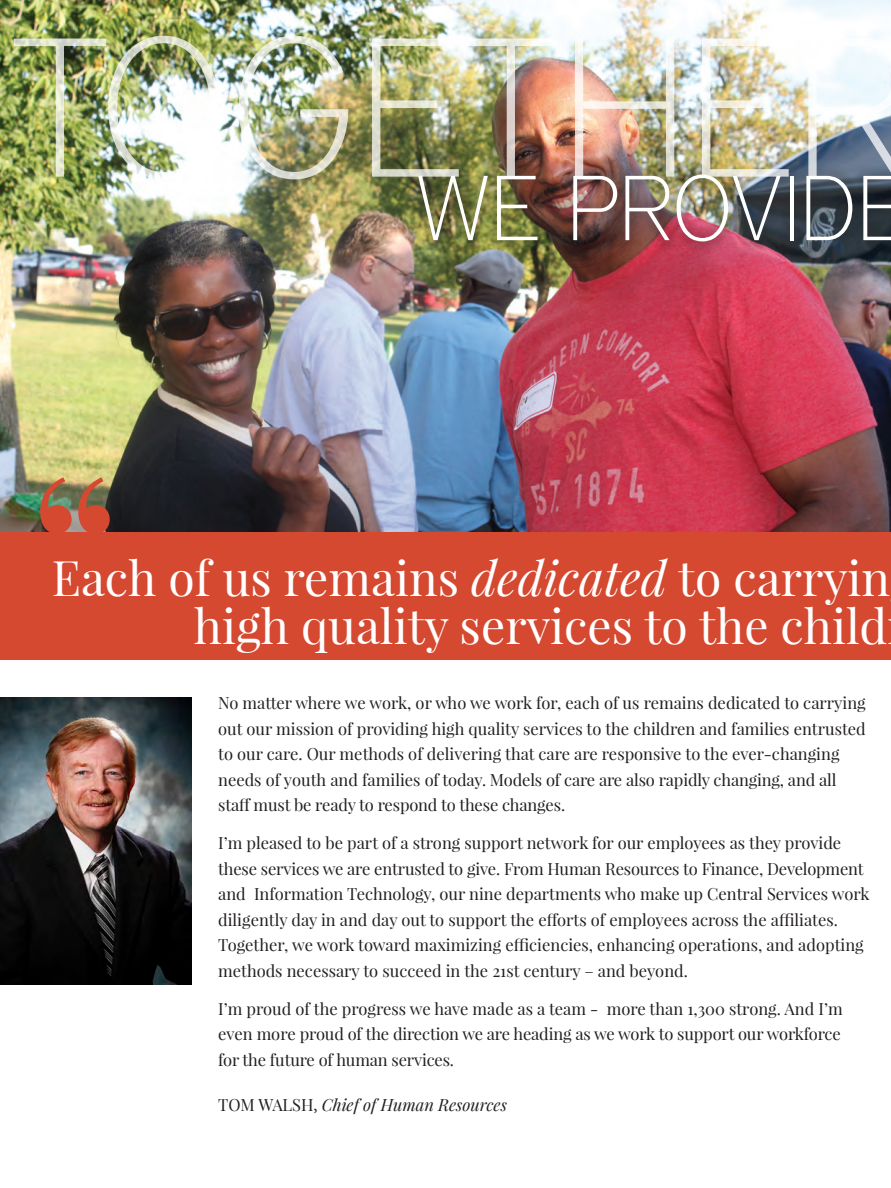
<style>
.page{position:relative;width:891px;height:1188px;background:#fff}
.page>*{position:absolute;margin:0;border:0;box-sizing:border-box;transform-origin:0 0}
.t1{font:100 196.5px "District";color:#fff}
.t2{font:100 91.5px "District";color:#fff}
.t3{font:48px/48px "Playfair Display";color:#fff;text-align:right}
.t4{font:16.5px/25.5px "Playfair Display";color:#231f20}
.t5{font:italic 16.5px "Playfair Display";color:#231f20}
.s1{font-style:italic}
.s2{font-style:normal}
.s3{font-family:"Minion Pro";font-style:normal;font-size:18px}
</style>
<div class="page">
<img style="left:0;top:0;width:891px;height:533px">
<div style="left:406px;top:162px;width:485px;height:92px;background:#231f20;opacity:.17"></div>
<img style="left:0;top:698px;width:192px;height:287px">
<div style="left:0;top:533px;width:891px;height:127px;background:#d64931"></div>
<svg style="left:40px;top:477px;width:70px;height:56px;background:#a9684b"></svg>
<h1 class="t1" style="left:10px;top:-6px;width:900px">TOGETHER</h1>
<p class="t2" style="left:415px;top:155px;width:493px">WE PROVIDE</p>
<p class="t3" style="left:52px;top:554px;width:840px">Each of us remains <span class="s1">dedicated</span> to carryin high quality services to the child</p>
<p class="t4" style="left:218px;top:690px;width:649px">No matter where we work, or who we work for, each of us remains dedicated to carrying out our mission of providing high quality services to the children and families entrusted to our care. Our methods of delivering that care are responsive to the ever-changing needs of youth and families of today. Models of care are also rapidly changing, and all staff must be ready to respond to these changes.</p>
<p class="t4" style="left:218px;top:830px;width:653px">I’m pleased to be part of a strong support network for our employees as they provide these services we are entrusted to give. From Human Resources to Finance, Development and Information Technology, our nine departments who make up Central Services work diligently day in and day out to support the efforts of employees across the affiliates.<br>Together, we work toward maximizing efficiencies, enhancing operations, and adopting methods necessary to succeed in the 21st century – and beyond.</p>
<p class="t4" style="left:218px;top:996px;width:626px">I’m proud of the progress we have made as a team - more than 1,300 strong. And I’m even more proud of the direction we are heading as we work to support our workforce for the future of human services.</p>
<p class="t5" style="left:218px;top:1094px;width:290px"><span class="s2">TOM WALSH</span><span class="s3">,</span> Chief of Human Resources</p>
</div>
